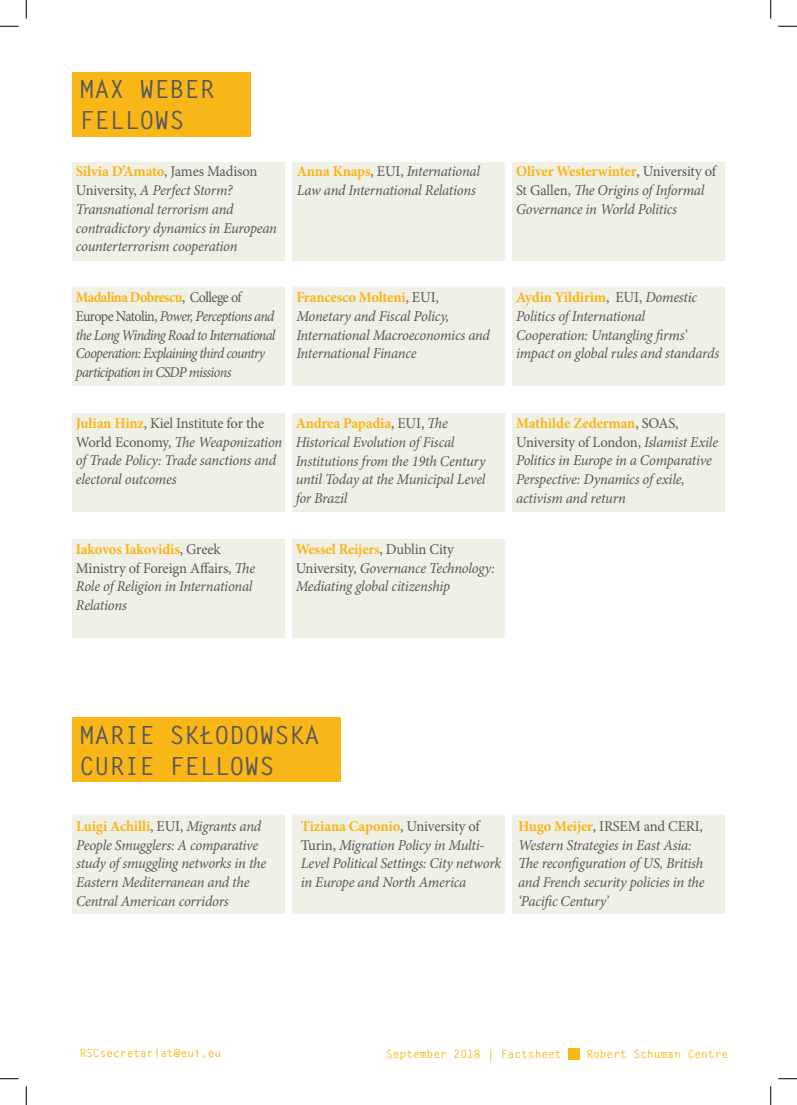
<style>
.page{position:relative;width:797px;height:1105px;background:#fff}
.page>*{position:absolute;margin:0;border:0;box-sizing:border-box;transform-origin:0 0}
.text{font:700 25px/31.2px "Letter Gothic Std";color:#57585a}
.text-2{font:italic 15px/18.8px "Minion Pro";letter-spacing:-.02em;color:#57585a}
.text-3{font:italic 15px/18.8px "Minion Pro";letter-spacing:-.05em;color:#57585a;scale:.94 1}
.t1{font:700 11.25px "Letter Gothic Std";color:#f8b617}
.s1{font-weight:700;font-style:normal;color:#f8b617}
.s2{font-style:normal}
</style>
<div class="page">
<div style="left:568px;top:1048px;width:11px;height:12px;background:#f8b617"></div>
<div style="left:72px;top:815px;width:212px;height:98px;background:#f1f0e7"></div>
<div style="left:512px;top:815px;width:212px;height:98px;background:#f1f0e7"></div>
<div style="left:292px;top:815px;width:212px;height:98px;background:#f1f0e7"></div>
<div style="left:512px;top:162px;width:212px;height:98px;background:#f1f0e7"></div>
<div style="left:512px;top:288px;width:212px;height:98px;background:#f1f0e7"></div>
<div style="left:512px;top:413px;width:212px;height:99px;background:#f1f0e7"></div>
<div style="left:292px;top:162px;width:212px;height:98px;background:#f1f0e7"></div>
<div style="left:292px;top:288px;width:212px;height:98px;background:#f1f0e7"></div>
<div style="left:292px;top:413px;width:212px;height:99px;background:#f1f0e7"></div>
<div style="left:292px;top:539px;width:212px;height:99px;background:#f1f0e7"></div>
<div style="left:72px;top:162px;width:212px;height:98px;background:#f1f0e7"></div>
<div style="left:72px;top:288px;width:212px;height:98px;background:#f1f0e7"></div>
<div style="left:72px;top:413px;width:212px;height:99px;background:#f1f0e7"></div>
<div style="left:72px;top:539px;width:212px;height:99px;background:#f1f0e7"></div>
<div style="left:73px;top:72px;width:178px;height:65px;background:#f8b617"></div>
<div style="left:73px;top:717px;width:268px;height:65px;background:#f8b617"></div>
<svg style="left:0;top:25px;width:19px;height:2px"></svg>
<svg style="left:778px;top:25px;width:19px;height:2px"></svg>
<svg style="left:0;top:1078px;width:19px;height:1px"></svg>
<svg style="left:778px;top:1078px;width:19px;height:1px"></svg>
<svg style="left:25px;top:0;width:2px;height:19px"></svg>
<svg style="left:25px;top:1086px;width:2px;height:19px"></svg>
<svg style="left:770px;top:0;width:1px;height:19px"></svg>
<svg style="left:770px;top:1086px;width:1px;height:19px"></svg>
<p class="text" style="left:79px;top:74px;width:136px">MAX WEBER<br>FELLOWS</p>
<p class="text-2" style="left:76px;top:162px;width:203px"><span class="s1">Silvia D’Amato</span><span class="s2">, James Madison<br>University,</span> A Perfect Storm?<br>Transnational terrorism and contradictory dynamics in European counterterrorism cooperation</p>
<p class="text-2" style="left:297px;top:162px;width:184px"><span class="s1">Anna Knaps</span><span class="s2">, EUI,</span> International<br>Law and International Relations</p>
<p class="text-2" style="left:516px;top:162px;width:201px"><span class="s1">Oliver Westerwinter</span><span class="s2">, University of<br>St Gallen,</span> The Origins of Informal<br>Governance in World Politics</p>
<p class="text-3" style="left:76px;top:288px;width:214px"><span class="s1">Madalina Dobrescu</span><span class="s2">, College of Europe Natolin,</span> Power, Perceptions and the Long Winding Road to International Cooperation: Explaining third country participation in CSDP missions</p>
<p class="text-2" style="left:76px;top:414px;width:208px"><span class="s1">Julian Hinz</span><span class="s2">, Kiel Institute for the<br>World Economy,</span> The Weaponization of Trade Policy: Trade sanctions and electoral outcomes</p>
<p class="text-2" style="left:76px;top:540px;width:181px"><span class="s1">Iakovos Iakovidis</span><span class="s2">, Greek<br>Ministry of Foreign Affairs,</span> The<br>Role of Religion in International<br>Relations</p>
<p class="text-2" style="left:296px;top:288px;width:195px"><span class="s1">Francesco Molteni</span><span class="s2">, EUI,<br></span>Monetary and Fiscal Policy,<br>International Macroeconomics and<br>International Finance</p>
<p class="text-2" style="left:296px;top:414px;width:191px"><span class="s1">Andrea Papadia</span><span class="s2">, EUI,</span> The<br>Historical Evolution of Fiscal<br>Institutions from the 19th Century until Today at the Municipal Level for Brazil</p>
<p class="text-2" style="left:296px;top:540px;width:200px"><span class="s1">Wessel Reijers</span><span class="s2">, Dublin City<br>University,</span> Governance Technology:<br>Mediating global citizenship</p>
<p class="text-2" style="left:516px;top:288px;width:205px"><span class="s1">Aydin Yildirim</span><span class="s2">, EUI,</span> Domestic<br>Politics of International<br>Cooperation: Untangling firms’ impact on global rules and standards</p>
<p class="text-2" style="left:516px;top:414px;width:203px"><span class="s1">Mathilde Zederman</span><span class="s2">, SOAS,<br>University of London,</span> Islamist Exile<br>Politics in Europe in a Comparative<br>Perspective: Dynamics of exile, activism and return</p>
<p class="text" style="left:79px;top:719px;width:241px">MARIE SKŁODOWSKA<br>CURIE FELLOWS</p>
<p class="text-2" style="left:76px;top:817px;width:191px"><span class="s1">Luigi Achilli</span><span class="s2">, EUI,</span> Migrants and<br>People Smugglers: A comparative study of smuggling networks in the<br>Eastern Mediterranean and the<br>Central American corridors</p>
<p class="text-2" style="left:301px;top:817px;width:202px"><span class="s1">Tiziana Caponio</span><span class="s2">, University of Turin,</span> Migration Policy in Multi-Level Political Settings: City network in Europe and North America</p>
<p class="text-2" style="left:518px;top:817px;width:188px"><span class="s1">Hugo Meijer</span><span class="s2">, IRSEM and CERI,<br></span>Western Strategies in East Asia:<br>The reconfiguration of US, British and French security policies in the ‘Pacific Century’</p>
<p class="t1" style="left:79px;top:1046px;width:143px">RSCsecretariat@eui.eu</p>
<p class="t1" style="left:386px;top:1047px;width:177px">September 2018 | Factsheet</p>
<p class="t1" style="left:586px;top:1047px;width:143px">Robert Schuman Centre</p>
</div>
